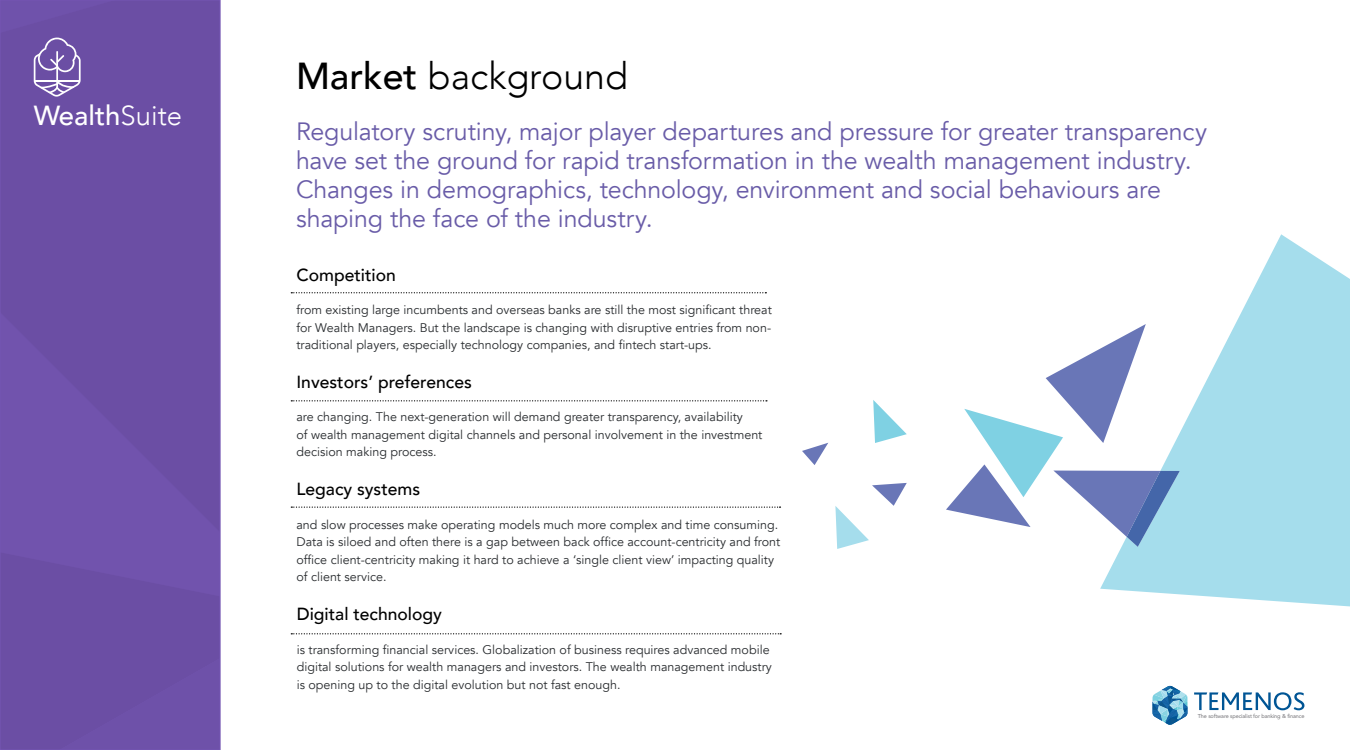
<style>
.page{position:relative;width:1350px;height:750px;background:#fff}
.page>*{position:absolute;margin:0;border:0;box-sizing:border-box;transform-origin:0 0}
.t1{font:300 37.5px "Avenir";color:#000}
.t2{font:500 27.5px "Avenir";color:#fff}
.t3{font:25px/29px "Avenir";letter-spacing:-.005em;color:#695ca8}
.t4{font:500 17.5px "Avenir";color:#000}
.t5{font:12.5px/17.5px "Avenir";color:#292c2f}
.t6{font:5.5px "Avenir";letter-spacing:-.02em;color:#717074}
.s1{font-weight:300}
.s2{font-weight:500}
</style>
<div class="page">
<svg style="left:291px;top:633px;width:490px;height:1px"></svg>
<div style="left:2px;top:532px;width:217px;height:20px;background:#7153ad"></div>
<svg style="left:2px;top:2px;width:217px;height:530px;background:#6c4fa6"></svg>
<svg style="left:2px;top:552px;width:217px;height:196px;background:#6c4ea5"></svg>
<div style="left:59px;top:658px;width:160px;height:90px;background:#6b4ea4"></div>
<div style="left:0;top:0;width:221px;height:750px;border:1px solid #7455b2"></div>
<svg style="left:291px;top:507px;width:490px;height:1px"></svg>
<svg style="left:291px;top:400px;width:476px;height:1px"></svg>
<svg style="left:291px;top:292px;width:475px;height:1px"></svg>
<svg style="left:1194px;top:692px;width:110px;height:18px"></svg>
<svg style="left:1153px;top:686px;width:34px;height:39px"></svg>
<svg style="left:1100px;top:234px;width:250px;height:372px;fill:#a5ddec"></svg>
<svg style="left:873px;top:400px;width:34px;height:43px"></svg>
<svg style="left:835px;top:483px;width:72px;height:66px"></svg>
<svg style="left:802px;top:443px;width:26px;height:22px"></svg>
<svg style="left:946px;top:324px;width:234px;height:223px"></svg>
<svg style="left:0;top:0;width:115px;height:97px;background:#7458aa"></svg>
<h2 class="t2" style="left:34px;top:92px;width:150px">Wealth<span class="s1">Suite</span></h2>
<h1 class="t1" style="left:296px;top:54px;width:333px"><span class="s2">Market</span> background</h1>
<p class="t3" style="left:296px;top:118px;width:913px">Regulatory scrutiny, major player departures and pressure for greater transparency have set the ground for rapid transformation in the wealth management industry.<br>Changes in demographics, technology, environment and social behaviours are shaping the face of the industry.</p>
<h3 class="t4" style="left:296px;top:259px;width:101px">Competition</h3>
<p class="t5" style="left:296px;top:302px;width:477px;text-align:justify">from existing large incumbents and overseas banks are still the most significant threat for Wealth Managers. But the landscape is changing with disruptive entries from non&shy;traditional players, especially technology companies, and fintech start-ups.</p>
<h3 class="t4" style="left:296px;top:366px;width:177px">Investors’ preferences</h3>
<p class="t5" style="left:296px;top:408px;width:467px">are changing. The next-generation will demand greater transparency, availability<br>of wealth management digital channels and personal involvement in the investment decision making process.</p>
<h3 class="t4" style="left:296px;top:474px;width:125px">Legacy systems</h3>
<p class="t5" style="left:296px;top:516px;width:485px">and slow processes make operating models much more complex and time consuming.<br>Data is siloed and often there is a gap between back office account-centricity and front office client-centricity making it hard to achieve a ‘single client view’ impacting quality of client service.</p>
<h3 class="t4" style="left:297px;top:599px;width:147px">Digital technology</h3>
<p class="t5" style="left:297px;top:641px;width:477px">is transforming financial services. Globalization of business requires advanced mobile digital solutions for wealth managers and investors. The wealth management industry is opening up to the digital evolution but not fast enough.</p>
<p class="t6" style="left:1198px;top:711px;width:108px">The software specialist for banking &amp; finance</p>
</div>
